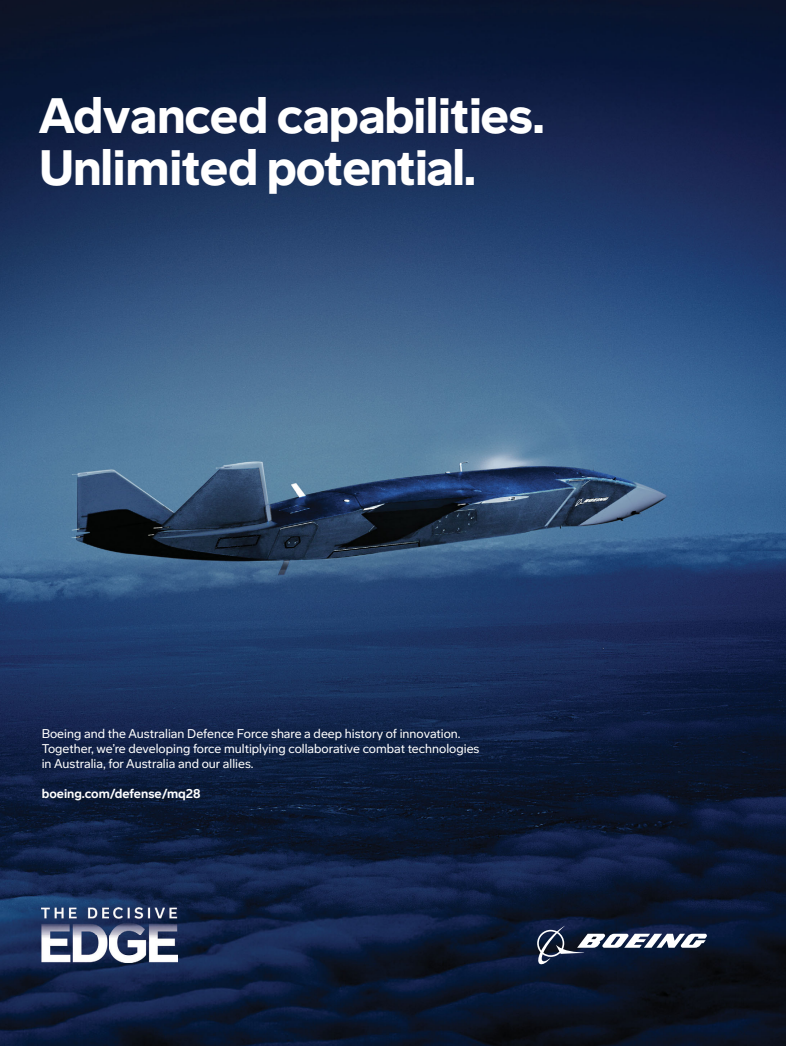
<style>
.page{position:relative;width:786px;height:1046px;background:#fff}
.page>*{position:absolute;margin:0;border:0;box-sizing:border-box;transform-origin:0 0}
.t1{font:900 49px/52px "Boeing Meso Fix";letter-spacing:-.015em;color:#fff}
.t2{font:12.5px/15px "Boeing Meso Fix";color:#fff}
.t3{font:700 12.5px "Boeing Meso Fix";color:#fff}
</style>
<div class="page">
<img style="left:0;top:0;width:785px;height:1046px">
<img style="left:42px;top:908px;width:135px;height:54px">
<svg style="left:537px;top:925px;width:169px;height:40px"></svg>
<h1 class="t1" style="left:39px;top:90px;width:507px">Advanced capabilities.<br>Unlimited potential.</h1>
<p class="t2" style="left:42px;top:727px;width:439px">Boeing and the Australian Defence Force share a deep history of innovation.<br>Together, we’re developing force multiplying collaborative combat technologies in Australia, for Australia and our allies.</p>
<p class="t3" style="left:42px;top:788px;width:160px">boeing.com/defense/mq28</p>
</div>
